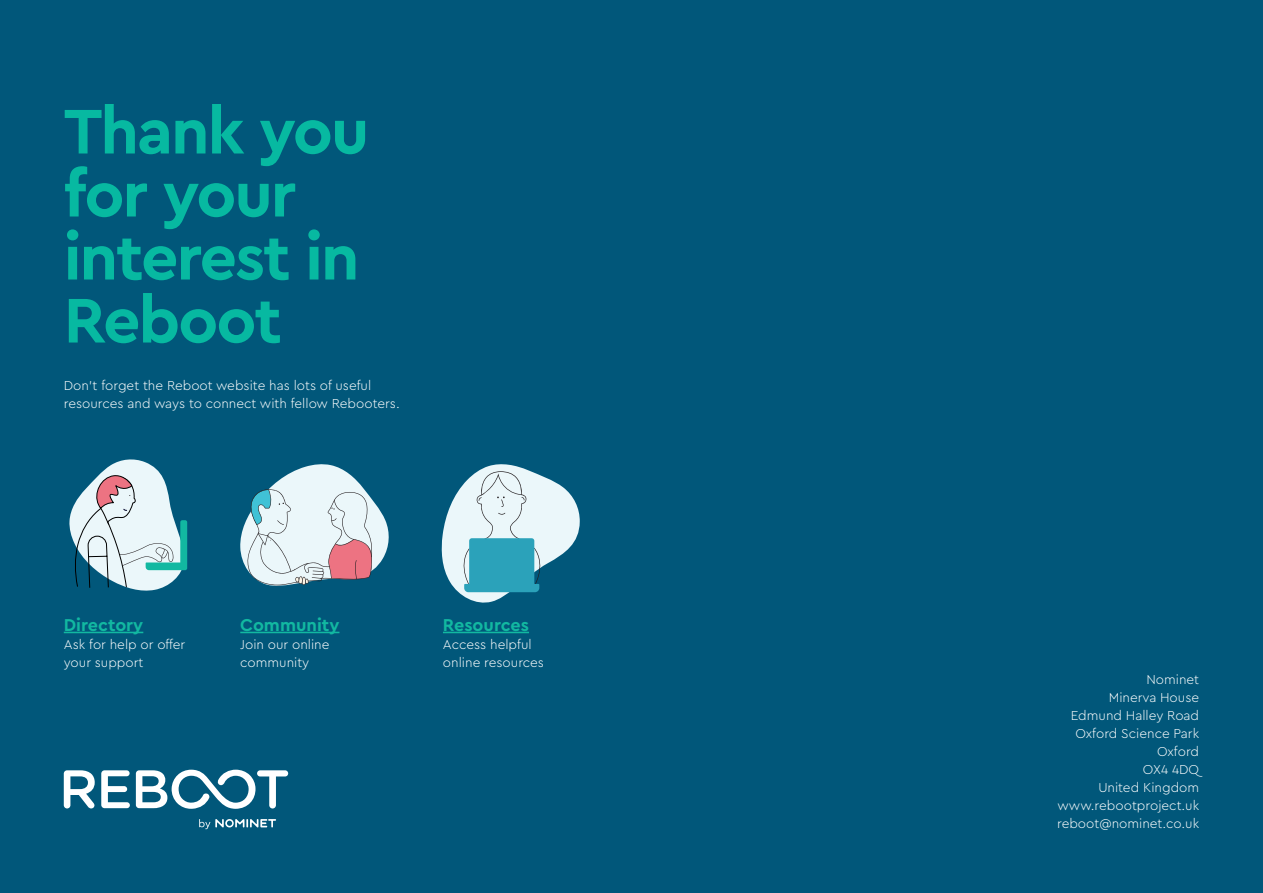
<style>
.page{position:relative;width:1263px;height:893px;background:#01577a}
.page>*{position:absolute;margin:0;border:0;box-sizing:border-box;transform-origin:0 0}
.t1{font:700 66px "Cera Pro";letter-spacing:-.03em;color:#07b9a1}
.t2{font:700 18px "Cera Pro";color:#12b8a1}
.t3{font:300 13.5px/18px "Cera Pro";color:#fff}
</style>
<div class="page">
<svg style="left:64px;top:770px;width:31px;height:38px"></svg>
<svg style="left:101px;top:770px;width:29px;height:38px"></svg>
<svg style="left:136px;top:770px;width:152px;height:39px"></svg>
<svg style="left:199px;top:819px;width:77px;height:10px"></svg>
<svg style="left:69px;top:459px;width:118px;height:132px"></svg>
<svg style="left:441px;top:464px;width:139px;height:139px"></svg>
<svg style="left:240px;top:464px;width:149px;height:122px"></svg>
<hr style="left:64px;top:632px;width:79px;height:1px;background:#12b8a1">
<hr style="left:240px;top:632px;width:99px;height:1px;background:#12b8a1">
<hr style="left:443px;top:632px;width:86px;height:1px;background:#12b8a1">
<p class="t1" style="left:64px;top:87px;width:307px">Thank you</p>
<p class="t1" style="left:64px;top:150px;width:234px">for your</p>
<p class="t1" style="left:64px;top:213px;width:297px">interest in</p>
<p class="t1" style="left:64px;top:276px;width:220px">Reboot</p>
<p class="t3" style="left:64px;top:376px;width:338px">Don’t forget the Reboot website has lots of useful resources and ways to connect with fellow Rebooters.</p>
<p class="t2" style="left:64px;top:613px;width:81px">Directory</p>
<p class="t3" style="left:64px;top:635px;width:123px">Ask for help or offer your support</p>
<p class="t2" style="left:240px;top:613px;width:101px">Community</p>
<p class="t3" style="left:240px;top:635px;width:91px">Join our online</p>
<p class="t3" style="left:240px;top:653px;width:71px">community</p>
<p class="t2" style="left:443px;top:613px;width:88px">Resources</p>
<p class="t3" style="left:443px;top:635px;width:90px">Access helpful</p>
<p class="t3" style="left:443px;top:653px;width:103px">online resources</p>
<p class="t3" style="left:1146px;top:670px;width:54px">Nominet</p>
<p class="t3" style="left:1109px;top:688px;width:92px">Minerva House</p>
<p class="t3" style="left:1071px;top:706px;width:130px">Edmund Halley Road</p>
<p class="t3" style="left:1075px;top:724px;width:125px">Oxford Science Park</p>
<p class="t3" style="left:1157px;top:742px;width:44px">Oxford</p>
<p class="t3" style="left:1143px;top:760px;width:58px">OX4 4DQ</p>
<p class="t3" style="left:1098px;top:778px;width:102px">United Kingdom</p>
<p class="t3" style="left:1057px;top:796px;width:143px">www.rebootproject.uk</p>
<p class="t3" style="left:1057px;top:814px;width:144px">reboot@nominet.co.uk</p>
</div>
